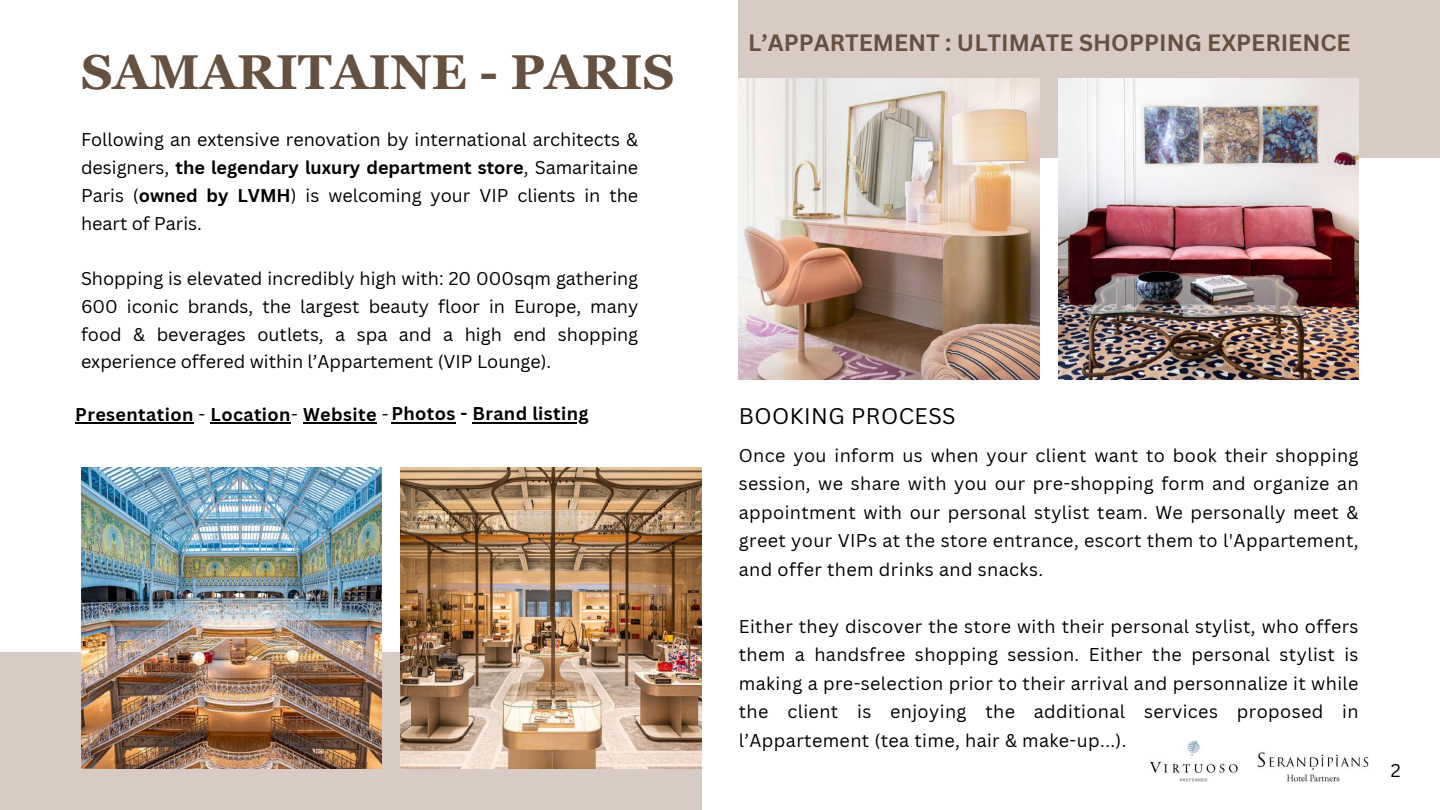
<style>
.page{position:relative;width:1440px;height:810px;background:#fff}
.page>*{position:absolute;margin:0;border:0;box-sizing:border-box;transform-origin:0 0}
.t1{font:700 49px "Georgia Pro";color:#665040}
.t2{font:700 23px "Canva Sans";color:#665040}
.t3{font:22px "Canva Sans";letter-spacing:.02em;color:#000}
.t4{font:18px/28.5px "Canva Sans";letter-spacing:.01em;color:#000;text-align:justify}
.t5{font:700 18px "Canva Sans";letter-spacing:.02em;color:#000}
.s1{font-weight:700}
.s2{font-weight:400}
</style>
<div class="page">
<div style="left:0;top:653px;width:701px;height:157px;background:#d7cbc4"></div>
<div style="left:739px;top:0;width:701px;height:157px;background:#d7cbc4"></div>
<img style="left:739px;top:79px;width:300px;height:300px">
<img style="left:1058px;top:79px;width:301px;height:300px">
<img style="left:81px;top:468px;width:301px;height:300px">
<img style="left:400px;top:468px;width:301px;height:300px">
<img style="left:1257px;top:752px;width:111px;height:31px">
<img style="left:1149px;top:739px;width:89px;height:43px">
<hr style="left:75px;top:422px;width:119px;height:2px;background:#000">
<hr style="left:211px;top:422px;width:80px;height:2px;background:#000">
<hr style="left:303px;top:422px;width:74px;height:2px;background:#000">
<hr style="left:391px;top:422px;width:65px;height:1px;background:#000">
<hr style="left:472px;top:422px;width:117px;height:1px;background:#000">
<h1 class="t1" style="left:81px;top:44px;width:595px">SAMARITAINE - PARIS</h1>
<p class="t4" style="left:81px;top:126px;width:559px;line-height:27.8px">Following an extensive renovation by international architects &amp; designers, <span class="s1">the legendary luxury department store</span>, Samaritaine Paris (<span class="s1">owned by LVMH</span>) is welcoming your VIP clients in the heart of Paris.</p>
<p class="t4" style="left:81px;top:264px;width:559px;line-height:27.8px">Shopping is elevated incredibly high with: 20 000sqm gathering 600 iconic brands, the largest beauty floor in Europe, many food &amp; beverages outlets, a spa and a high end shopping experience offered within l’Appartement (VIP Lounge).</p>
<p class="t5" style="left:75px;top:402px;width:515px">Presentation <span class="s2">-</span> Location<span class="s2">-</span> Website <span class="s2">-</span>Photos - Brand listing</p>
<p class="t2" style="left:748px;top:26px;width:604px">L’APPARTEMENT : ULTIMATE SHOPPING EXPERIENCE</p>
<p class="t3" style="left:739px;top:400px;width:218px">BOOKING PROCESS</p>
<p class="t4" style="left:739px;top:440px;width:621px">Once you inform us when your client want to book their shopping session, we share with you our pre-shopping form and organize an appointment with our personal stylist team. We personally meet &amp; greet your VIPs at the store entrance, escort them to l'Appartement, and offer them drinks and snacks.</p>
<p class="t4" style="left:739px;top:611px;width:621px">Either they discover the store with their personal stylist, who offers them a handsfree shopping session. Either the personal stylist is making a pre-selection prior to their arrival and personnalize it while the client is enjoying the additional services proposed in l’Appartement (tea time, hair &amp; make-up...).</p>
<p class="t4" style="left:1391px;top:756px;width:11px">2</p>
</div>
